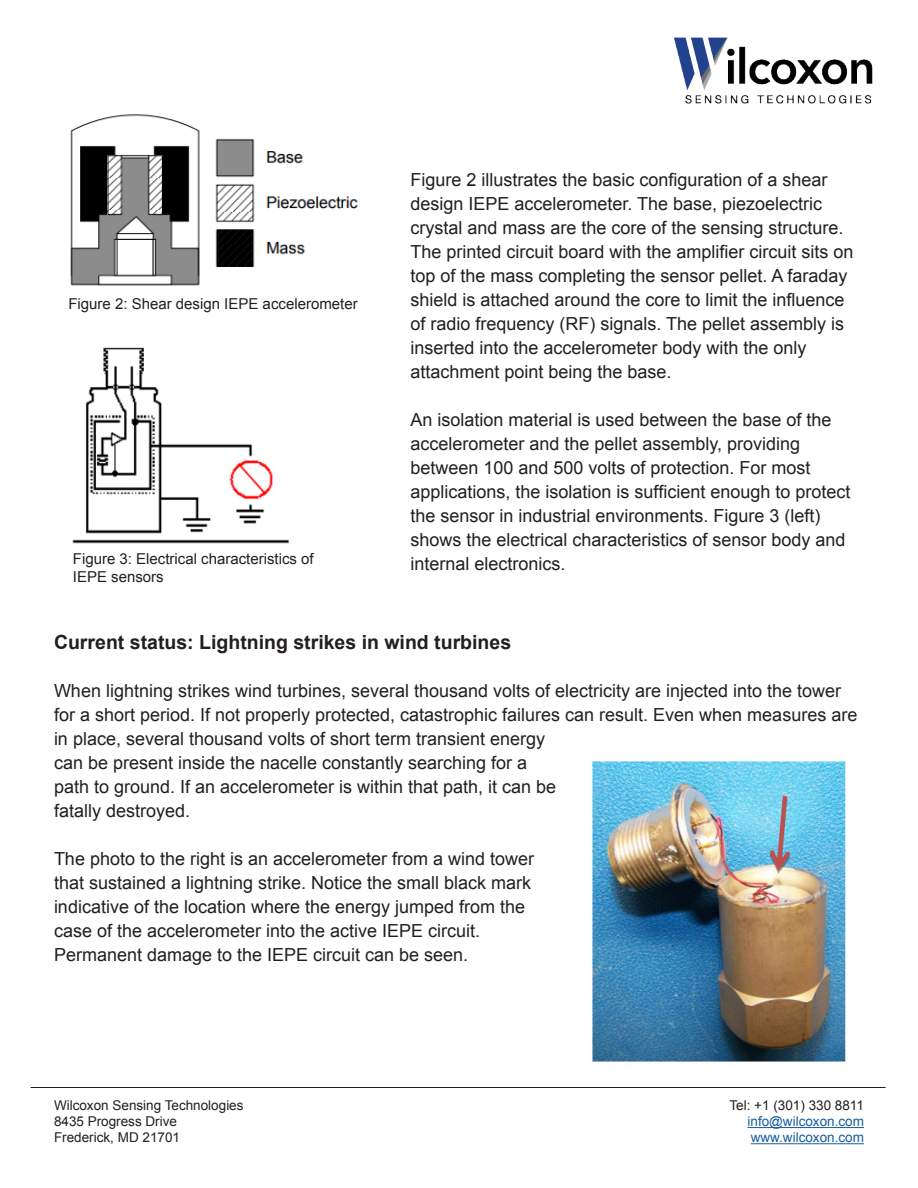
<style>
.page{position:relative;width:918px;height:1188px;background:#fff}
.page>*{position:absolute;margin:0;border:0;box-sizing:border-box;transform-origin:0 0}
.t1{font:700 19.5px "Arial";color:#231f20}
.t2{font:18px/24px "Arial";color:#231f20}
.t3{font:15px/18px "Arial";color:#231f20}
.t4{font:13.5px "Arial";color:#231f20}
.t5{font:13.5px "Arial";color:#175d9e}
</style>
<div class="page">
<img style="left:674px;top:37px;width:199px;height:67px">
<img style="left:70px;top:114px;width:288px;height:172px">
<img style="left:72px;top:347px;width:217px;height:197px">
<img style="left:592px;top:761px;width:254px;height:301px">
<hr style="left:31px;top:1087px;width:855px;height:1px;background:#231f20">
<hr style="left:748px;top:1127px;width:116px;height:1px;background:#175d9e">
<hr style="left:751px;top:1143px;width:113px;height:1px;background:#175d9e">
<p class="t3" style="left:68px;top:294px;width:291px">Figure 2: Shear design IEPE accelerometer</p>
<p class="t3" style="left:73px;top:550px;width:242px">Figure 3: Electrical characteristics of<br>IEPE sensors</p>
<p class="t2" style="left:410px;top:168px;width:445px">Figure 2 illustrates the basic configuration of a shear design IEPE accelerometer. The base, piezoelectric crystal and mass are the core of the sensing structure.<br>The printed circuit board with the amplifier circuit sits on top of the mass completing the sensor pellet. A faraday shield is attached around the core to limit the influence of radio frequency (RF) signals. The pellet assembly is inserted into the accelerometer body with the only attachment point being the base.</p>
<p class="t2" style="left:410px;top:408px;width:442px">An isolation material is used between the base of the accelerometer and the pellet assembly, providing between 100 and 500 volts of protection. For most applications, the isolation is sufficient enough to protect the sensor in industrial environments. Figure 3 (left) shows the electrical characteristics of sensor body and internal electronics.</p>
<p class="t1" style="left:54px;top:629px;width:459px">Current status: Lightning strikes in wind turbines</p>
<p class="t2" style="left:54px;top:679px;width:805px">When lightning strikes wind turbines, several thousand volts of electricity are injected into the tower for a short period. If not properly protected, catastrophic failures can result. Even when measures are in place, several thousand volts of short term transient energy<br>can be present inside the nacelle constantly searching for a<br>path to ground. If an accelerometer is within that path, it can be<br>fatally destroyed.</p>
<p class="t2" style="left:54px;top:847px;width:482px">The photo to the right is an accelerometer from a wind tower that sustained a lightning strike. Notice the small black mark indicative of the location where the energy jumped from the case of the accelerometer into the active IEPE circuit.<br>Permanent damage to the IEPE circuit can be seen.</p>
<p class="t4" style="left:54px;top:1096px;width:191px">Wilcoxon Sensing Technologies</p>
<p class="t4" style="left:54px;top:1113px;width:125px">8435 Progress Drive</p>
<p class="t4" style="left:54px;top:1129px;width:128px">Frederick, MD 21701</p>
<p class="t4" style="left:730px;top:1096px;width:136px">Tel: +1 (301) 330 8811</p>
<p class="t5" style="left:748px;top:1113px;width:118px">info@wilcoxon.com</p>
<p class="t5" style="left:751px;top:1129px;width:115px">www.wilcoxon.com</p>
</div>
